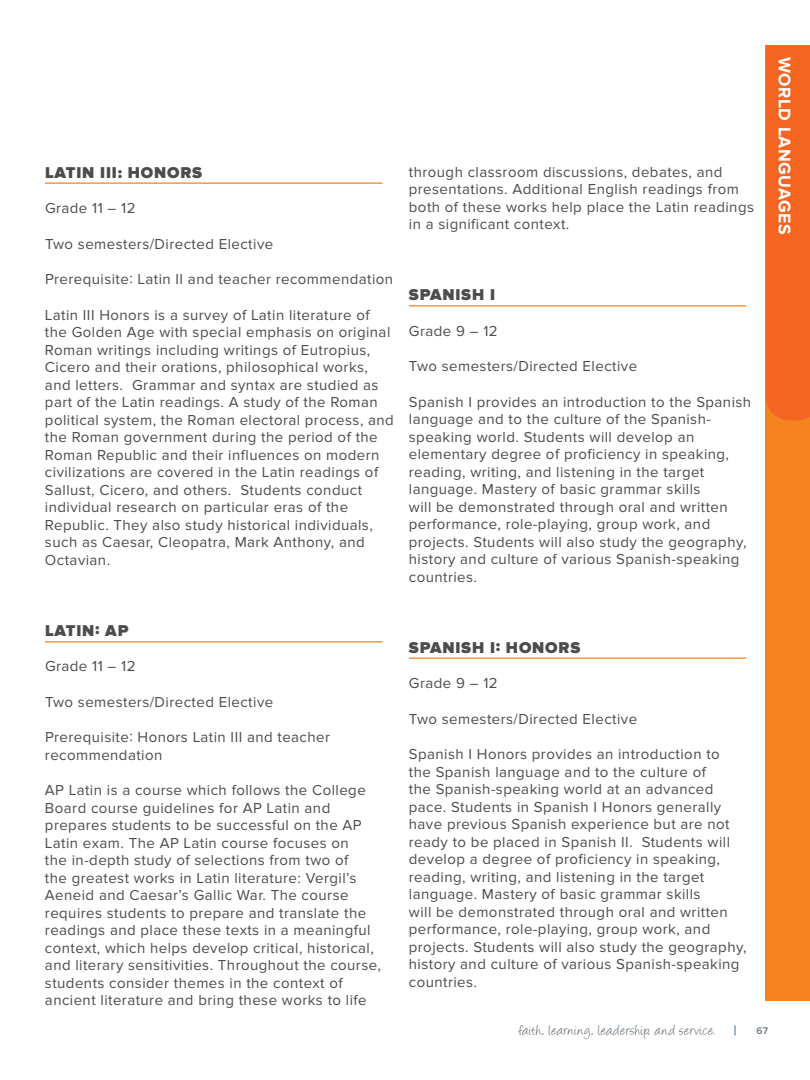
<style>
.page{position:relative;width:810px;height:1080px;background:#fff}
.page>*{position:absolute;margin:0;border:0;box-sizing:border-box;transform-origin:0 0}
.t1{font:700 17.5px "Proxima Nova";letter-spacing:.03em;color:#fff}
.t2{font:900 16.25px "Proxima Nova";letter-spacing:.05em;color:#4b4c4d}
.t3{font:16.25px "Angelina";letter-spacing:.045em;color:#6b757c}
.t4{font:15px/17.5px "Proxima Nova";letter-spacing:.03em;color:#4b4c4d}
.t5{font:600 10px "Proxima Nova";color:#6b757c}
.t6{font:10px "Helvetica Neue";color:#104990}
</style>
<div class="page">
<div style="left:766px;top:45px;width:44px;height:956px;background:#f58320"></div>
<div style="left:766px;top:45px;width:44px;height:375px;background:#f36521"></div>
<hr style="left:45px;top:182px;width:337px;height:2px;background:#f58320">
<hr style="left:45px;top:641px;width:337px;height:1px;background:#f58320">
<hr style="left:409px;top:305px;width:337px;height:2px;background:#f58320">
<hr style="left:409px;top:658px;width:337px;height:1px;background:#f58320">
<p class="t2" style="left:45px;top:163px;width:159px">LATIN III: HONORS</p>
<p class="t4" style="left:45px;top:200px;width:92px">Grade 11 – 12</p>
<p class="t4" style="left:45px;top:235px;width:230px">Two semesters/Directed Elective</p>
<p class="t4" style="left:45px;top:271px;width:350px">Prerequisite: Latin II and teacher recommendation</p>
<p class="t4" style="left:45px;top:306px;width:350px">Latin III Honors is a survey of Latin literature of the Golden Age with special emphasis on original Roman writings including writings of Eutropius, Cicero and their orations, philosophical works, and letters. Grammar and syntax are studied as part of the Latin readings. A study of the Roman political system, the Roman electoral process, and the Roman government during the period of the Roman Republic and their influences on modern civilizations are covered in the Latin readings of Sallust, Cicero, and others. Students conduct individual research on particular eras of the Republic. They also study historical individuals, such as Caesar, Cleopatra, Mark Anthony, and Octavian.</p>
<p class="t4" style="left:409px;top:163px;width:347px">through classroom discussions, debates, and presentations. Additional English readings from both of these works help place the Latin readings in a significant context.</p>
<p class="t2" style="left:409px;top:285px;width:88px">SPANISH I</p>
<p class="t4" style="left:409px;top:322px;width:90px">Grade 9 – 12</p>
<p class="t4" style="left:409px;top:358px;width:230px">Two semesters/Directed Elective</p>
<p class="t4" style="left:409px;top:393px;width:344px">Spanish I provides an introduction to the Spanish language and to the culture of the Spanish&shy;speaking world. Students will develop an elementary degree of proficiency in speaking, reading, writing, and listening in the target language. Mastery of basic grammar skills<br>will be demonstrated through oral and written performance, role-playing, group work, and projects. Students will also study the geography, history and culture of various Spanish-speaking countries.</p>
<p class="t1" style="left:795px;top:57px;width:179px;rotate:90deg">WORLD LANGUAGES</p>
<p class="t2" style="left:45px;top:621px;width:85px">LATIN: AP</p>
<p class="t4" style="left:45px;top:658px;width:92px">Grade 11 – 12</p>
<p class="t4" style="left:45px;top:693px;width:230px">Two semesters/Directed Elective</p>
<p class="t4" style="left:45px;top:729px;width:287px">Prerequisite: Honors Latin III and teacher recommendation</p>
<p class="t4" style="left:45px;top:782px;width:338px">AP Latin is a course which follows the College Board course guidelines for AP Latin and prepares students to be successful on the AP Latin exam. The AP Latin course focuses on<br>the in-depth study of selections from two of<br>the greatest works in Latin literature: Vergil’s Aeneid and Caesar’s Gallic War. The course requires students to prepare and translate the readings and place these texts in a meaningful context, which helps develop critical, historical, and literary sensitivities. Throughout the course, students consider themes in the context of ancient literature and bring these works to life</p>
<p class="t2" style="left:409px;top:638px;width:173px">SPANISH I: HONORS</p>
<p class="t4" style="left:409px;top:675px;width:90px">Grade 9 – 12</p>
<p class="t4" style="left:409px;top:710px;width:230px">Two semesters/Directed Elective</p>
<p class="t4" style="left:409px;top:746px;width:339px">Spanish I Honors provides an introduction to<br>the Spanish language and to the culture of<br>the Spanish-speaking world at an advanced pace. Students in Spanish I Honors generally have previous Spanish experience but are not ready to be placed in Spanish II. Students will develop a degree of proficiency in speaking, reading, writing, and listening in the target language. Mastery of basic grammar skills<br>will be demonstrated through oral and written performance, role-playing, group work, and projects. Students will also study the geography, history and culture of various Spanish-speaking countries.</p>
<p class="t3" style="left:519px;top:1023px;width:197px">faith, learning, leadership, and service.</p>
<p class="t6" style="left:730px;top:1022px;width:11px">│</p>
<p class="t5" style="left:757px;top:1025px;width:13px">67</p>
</div>
